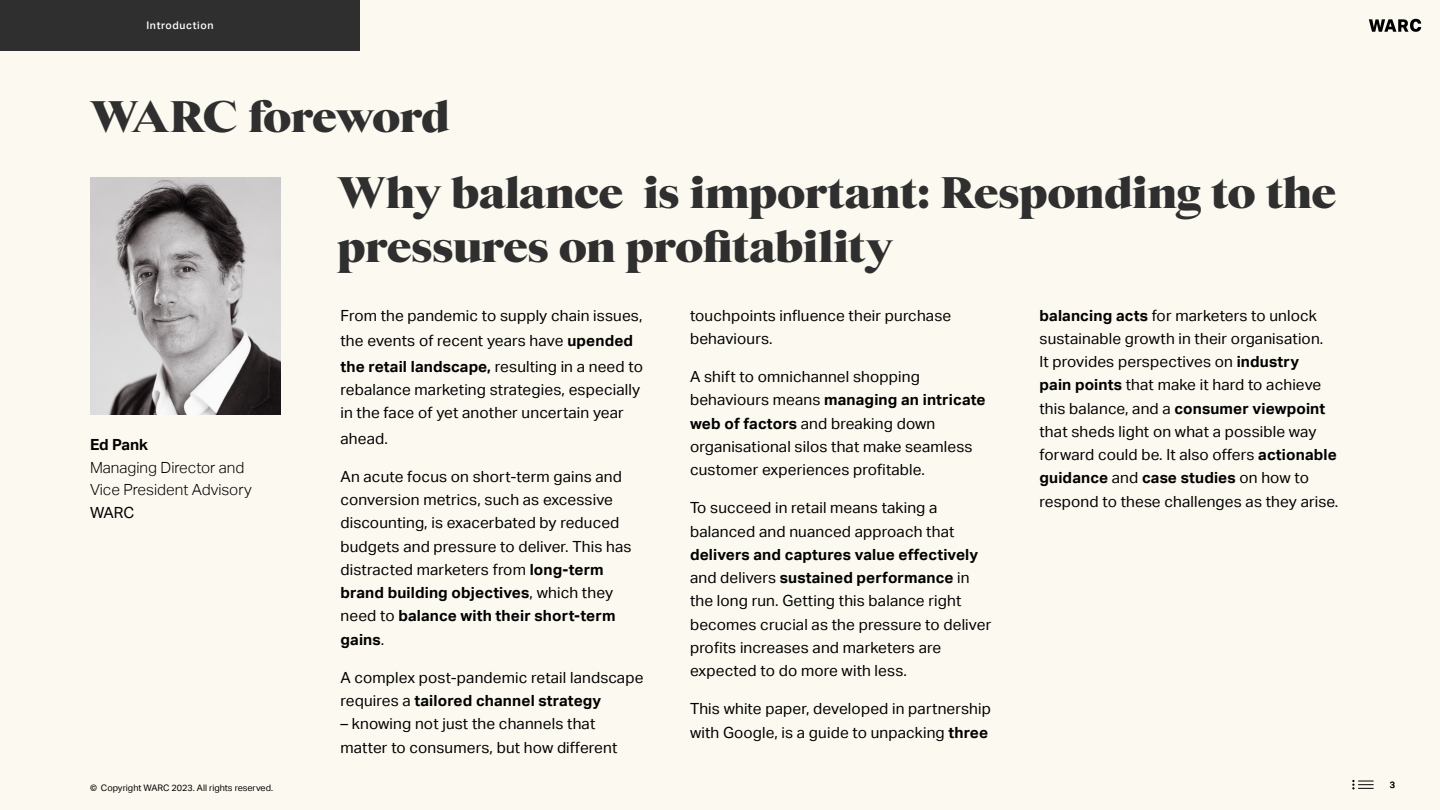
<style>
.page{position:relative;width:1440px;height:810px;background:#fcfaf0}
.page>*{position:absolute;margin:0;border:0;box-sizing:border-box;transform-origin:0 0}
.t1{font:900 45px/54px "Starling";letter-spacing:-.015em;color:#2f2f30}
.t2{font:15.38px/23.2px "Aktiv Grotesk";letter-spacing:.01em;color:#000}
.t3{font:300 15.38px/22.5px "Aktiv Grotesk";color:#000}
.t4{font:700 15.38px "Aktiv Grotesk";letter-spacing:-.005em;color:#000}
.t5{font:500 10.5px "Aktiv Grotesk";letter-spacing:.06em;color:#fff}
.t6{font:9px "Aktiv Grotesk";color:#000}
.s1{font-weight:700}
</style>
<div class="page">
<svg style="left:1369px;top:19px;width:52px;height:13px"></svg>
<svg style="left:1352px;top:780px;width:22px;height:9px"></svg>
<img style="left:90px;top:177px;width:191px;height:238px">
<div style="left:0;top:0;width:360px;height:51px;background:#2f2f30"></div>
<p class="t5" style="left:146px;top:19px;width:69px">Introduction</p>
<h1 class="t1" style="left:90px;top:90px;width:361px">WARC foreword</h1>
<p class="t4" style="left:90px;top:436px;width:60px">Ed Pank</p>
<p class="t3" style="left:90px;top:456px;width:163px">Managing Director and<br>Vice President Advisory</p>
<p class="t2" style="left:90px;top:501px;width:46px">WARC</p>
<p class="t6" style="left:90px;top:783px;width:185px">© Copyright WARC 2023. All rights reserved.</p>
<h1 class="t1" style="left:338px;top:166px;width:1000px">Why balance is important: Responding to the pressures on profitability</h1>
<p class="t2" style="left:340px;top:303px;width:304px;line-height:25.5px">From the pandemic to supply chain issues, the events of recent years have <span class="s1">upended the retail landscape,</span> resulting in a need to</p>
<p class="t2" style="left:340px;top:378px;width:301px">rebalance marketing strategies, especially in the face of yet another uncertain year</p>
<p class="t2" style="left:340px;top:427px;width:49px">ahead.</p>
<p class="t2" style="left:340px;top:465px;width:293px">An acute focus on short-term gains and conversion metrics, such as excessive discounting, is exacerbated by reduced budgets and pressure to deliver. This has distracted marketers from <span class="s1">long-term brand building objectives</span>, which they need to <span class="s1">balance with their short-term gains</span>.</p>
<p class="t2" style="left:340px;top:666px;width:304px">A complex post-pandemic retail landscape requires a <span class="s1">tailored channel strategy</span></p>
<p class="t2" style="left:340px;top:713px;width:278px">– knowing not just the channels that matter to consumers, but how different</p>
<p class="t2" style="left:690px;top:304px;width:263px">touchpoints influence their purchase behaviours.</p>
<p class="t2" style="left:690px;top:365px;width:297px">A shift to omnichannel shopping behaviours means <span class="s1">managing an intricate web of factors</span> and breaking down organisational silos that make seamless customer experiences profitable.</p>
<p class="t2" style="left:690px;top:497px;width:266px">To succeed in retail means taking a balanced and nuanced approach that</p>
<p class="t2" style="left:690px;top:543px;width:303px"><span class="s1">delivers and captures value effectively </span>and delivers <span class="s1">sustained performance</span> in the long run. Getting this balance right becomes crucial as the pressure to deliver profits increases and marketers are expected to do more with less.</p>
<p class="t2" style="left:690px;top:697px;width:303px">This white paper, developed in partnership with Google, is a guide to unpacking <span class="s1">three</span></p>
<p class="t2" style="left:1040px;top:304px;width:300px"><span class="s1">balancing acts</span> for marketers to unlock sustainable growth in their organisation.<br>It provides perspectives on <span class="s1">industry<br>pain points</span> that make it hard to achieve this balance, and a <span class="s1">consumer viewpoint </span>that sheds light on what a possible way forward could be. It also offers <span class="s1">actionable guidance</span> and <span class="s1">case studies</span> on how to respond to these challenges as they arise.</p>
<p class="t6" style="left:1390px;top:780px;width:7px">3</p>
</div>
